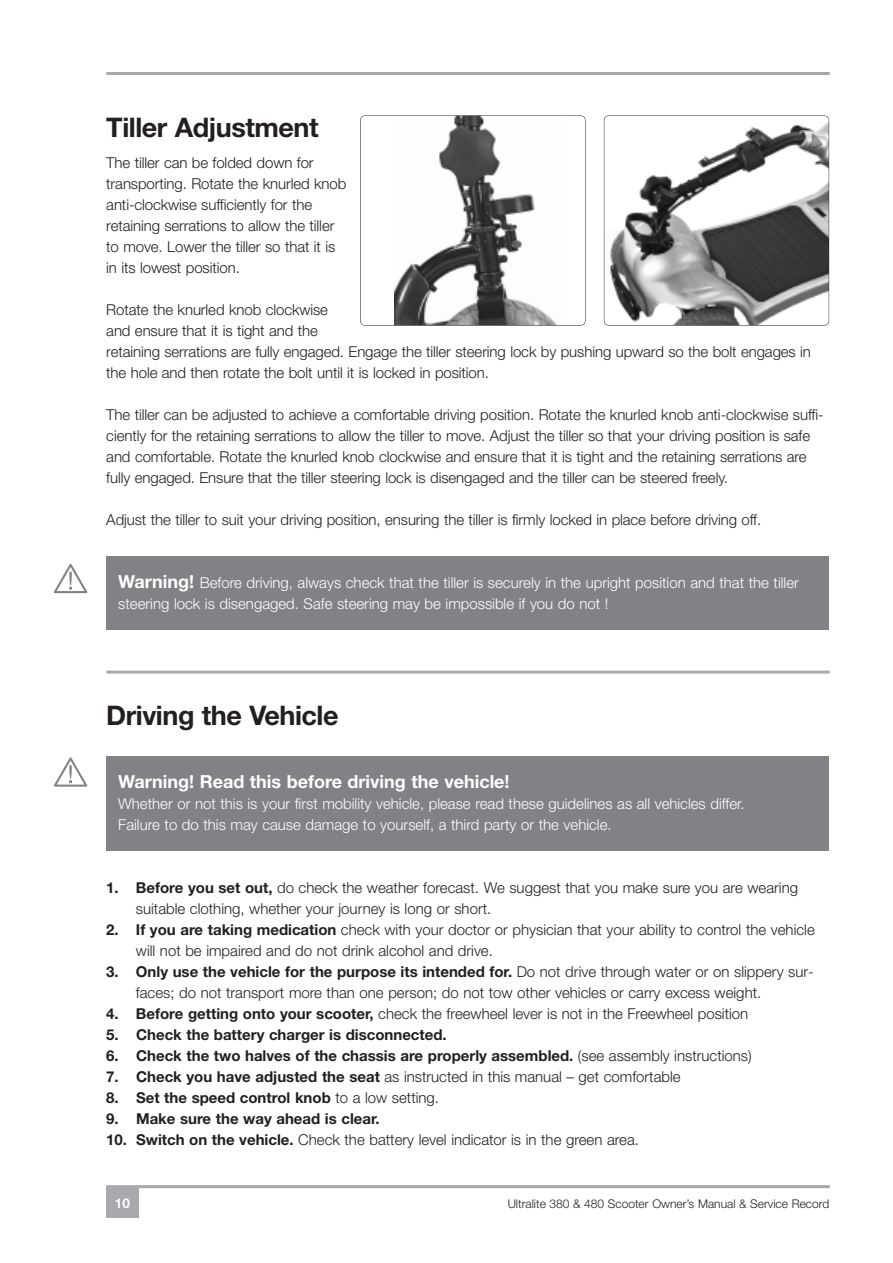
<style>
.page{position:relative;width:893px;height:1263px;background:#fff}
.page>*{position:absolute;margin:0;border:0;box-sizing:border-box;transform-origin:0 0}
.t1{font:700 27px "Helvetica Neue";letter-spacing:-.015em;color:#231f20}
.t2{font:700 18px "Helvetica Neue";color:#fff}
.t3{font:300 15px/21px "Helvetica Neue";letter-spacing:-.005em;color:#231f20}
.t4{font:300 15px/21px "Helvetica Neue";color:#fff}
.t5{font:700 15px "Helvetica Neue";color:#231f20}
.t6{font:700 13.5px "Helvetica Neue";color:#fff}
.t7{font:300 12px "Helvetica Neue";color:#231f20}
.s1{font-weight:700;font-size:18px}
.s2{font-weight:700}
.s3{font-weight:300}
</style>
<div class="page">
<div style="left:106px;top:1187px;width:33px;height:31px;background:#a8a9ad"></div>
<hr style="left:106px;top:1185px;width:724px;height:3px;background:#a8a9ad">
<hr style="left:106px;top:72px;width:724px;height:3px;background:#a8a9ad">
<img style="left:604px;top:116px;width:225px;height:209px;border-radius:4px">
<div style="left:604px;top:115px;width:225px;height:210px;border:1px solid #231f20;border-radius:5px"></div>
<img style="left:395px;top:117px;width:161px;height:206px">
<div style="left:360px;top:115px;width:225px;height:210px;border:1px solid #231f20;border-radius:5px"></div>
<div style="left:106px;top:556px;width:723px;height:74px;background:#808285"></div>
<svg style="left:54px;top:564px;width:33px;height:29px"></svg>
<svg style="left:54px;top:757px;width:33px;height:30px"></svg>
<div style="left:106px;top:756px;width:723px;height:94px;background:#808285"></div>
<svg style="left:106px;top:670px;width:724px;height:4px;background:#bdbec1"></svg>
<h1 class="t1" style="left:106px;top:117px;width:214px">Tiller Adjustment</h1>
<p class="t3" style="left:106px;top:154px;width:242px">The tiller can be folded down for transporting. Rotate the knurled knob anti-clockwise sufficiently for the retaining serrations to allow the tiller to move. Lower the tiller so that it is in its lowest position.</p>
<p class="t3" style="left:106px;top:301px;width:706px">Rotate the knurled knob clockwise<br>and ensure that it is tight and the<br>retaining serrations are fully engaged. Engage the tiller steering lock by pushing upward so the bolt engages in the hole and then rotate the bolt until it is locked in position.</p>
<p class="t3" style="left:106px;top:406px;width:719px">The tiller can be adjusted to achieve a comfortable driving position. Rotate the knurled knob anti-clockwise suffi&shy;ciently for the retaining serrations to allow the tiller to move. Adjust the tiller so that your driving position is safe and comfortable. Rotate the knurled knob clockwise and ensure that it is tight and the retaining serrations are fully engaged. Ensure that the tiller steering lock is disengaged and the tiller can be steered freely.</p>
<p class="t3" style="left:106px;top:511px;width:656px">Adjust the tiller to suit your driving position, ensuring the tiller is firmly locked in place before driving off.</p>
<p class="t4" style="left:118px;top:574px;width:682px"><span class="s1">Warning!</span> Before driving, always check that the tiller is securely in the upright position and that the tiller steering lock is disengaged. Safe steering may be impossible if you do not !</p>
<h1 class="t1" style="left:106px;top:705px;width:234px">Driving the Vehicle</h1>
<p class="t2" style="left:118px;top:775px;width:393px">Warning! Read this before driving the vehicle!</p>
<p class="t4" style="left:118px;top:794px;width:628px">Whether or not this is your first mobility vehicle, please read these guidelines as all vehicles differ.<br>Failure to do this may cause damage to yourself, a third party or the vehicle.</p>
<p class="t3" style="left:136px;top:878px;width:664px;text-indent:-30px"><span class="s2">1. Before you set out,</span> do check the weather forecast. We suggest that you make sure you are wearing suitable clothing, whether your journey is long or short.</p>
<p class="t3" style="left:136px;top:920px;width:680px;text-indent:-30px"><span class="s2">2. If you are taking medication</span> check with your doctor or physician that your ability to control the vehicle will not be impaired and do not drink alcohol and drive.</p>
<p class="t3" style="left:136px;top:962px;width:679px;text-indent:-30px"><span class="s2">3. Only use the vehicle for the purpose its intended for.</span> Do not drive through water or on slippery sur&shy;faces; do not transport more than one person; do not tow other vehicles or carry excess weight.</p>
<p class="t3" style="left:106px;top:1004px;width:643px"><span class="s2">4. Before getting onto your scooter,</span> check the freewheel lever is not in the Freewheel position</p>
<p class="t5" style="left:106px;top:1029px;width:342px">5. Check the battery charger is disconnected.</p>
<p class="t5" style="left:106px;top:1050px;width:647px">6. Check the two halves of the chassis are properly assembled. <span class="s3">(see assembly instructions)</span></p>
<p class="t3" style="left:106px;top:1067px;width:576px"><span class="s2">7. Check you have adjusted the seat</span> as instructed in this manual – get comfortable</p>
<p class="t5" style="left:106px;top:1092px;width:334px">8. Set the speed control knob <span class="s3">to a low setting.</span></p>
<p class="t5" style="left:106px;top:1113px;width:275px">9. Make sure the way ahead is clear.</p>
<p class="t3" style="left:106px;top:1130px;width:534px"><span class="s2">10. Switch on the vehicle.</span> Check the battery level indicator is in the green area.</p>
<p class="t6" style="left:115px;top:1198px;width:17px">10</p>
<p class="t7" style="left:508px;top:1199px;width:323px">Ultralite 380 &amp; 480 Scooter Owner’s Manual &amp; Service Record</p>
</div>
